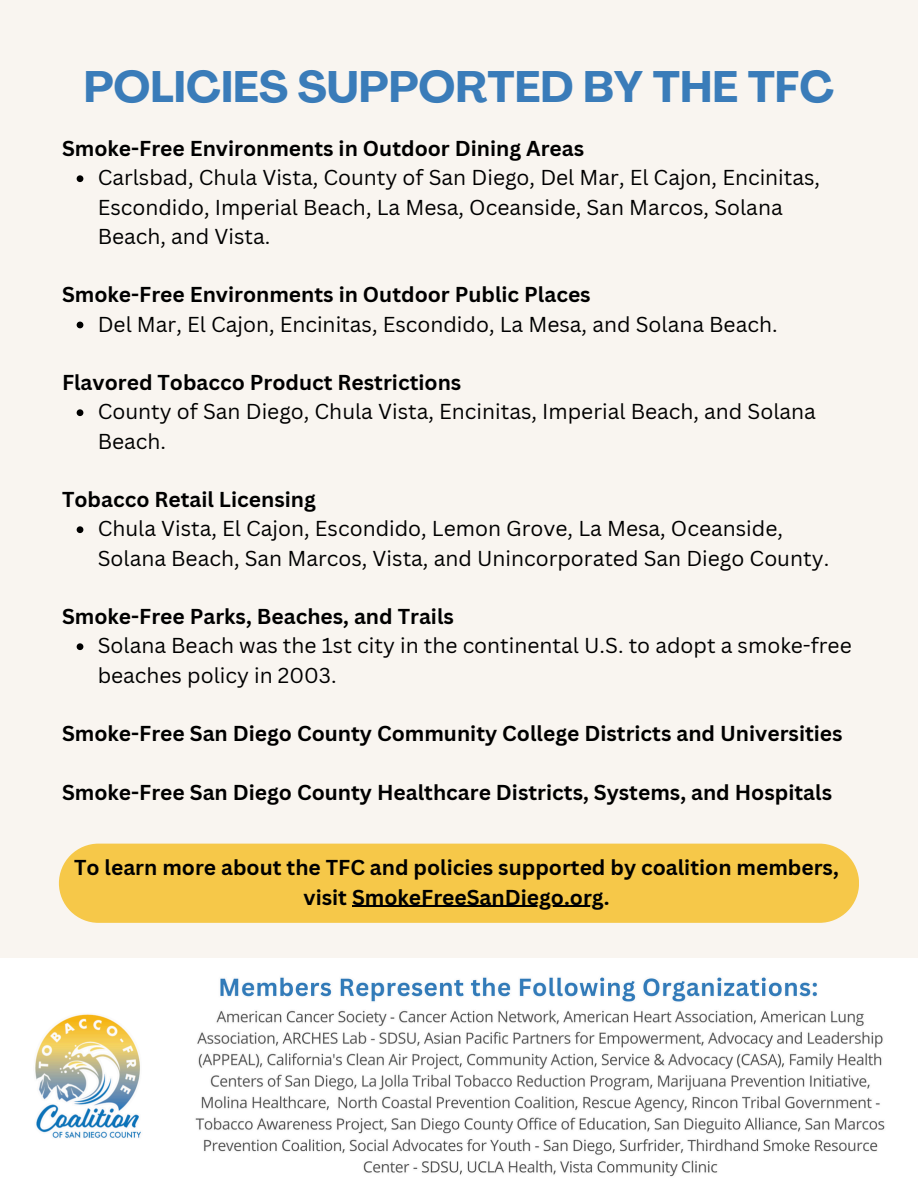
<style>
.page{position:relative;width:918px;height:1188px;background:#f9f5f0}
.page>*{position:absolute;margin:0;border:0;box-sizing:border-box;transform-origin:0 0}
.t1{font:700 43.5px "Agrandir";color:#3a7cb9}
.t2{font:21px/29.2px "Canva Sans";color:#000}
.t3{font:700 21px/29.2px "Canva Sans";color:#000;text-align:center}
</style>
<div class="page">
<svg style="left:77px;top:175px;width:6px;height:7px"></svg>
<svg style="left:77px;top:322px;width:6px;height:6px"></svg>
<svg style="left:77px;top:409px;width:6px;height:7px"></svg>
<svg style="left:77px;top:526px;width:6px;height:7px"></svg>
<svg style="left:77px;top:643px;width:6px;height:7px"></svg>
<img style="left:0;top:958px;width:918px;height:230px">
<div style="left:59px;top:844px;width:800px;height:79px;background:#f6c849"></div>
<hr style="left:352px;top:906px;width:252px;height:1px;background:#000">
<h2 class="t1" style="left:84px;top:69px;width:752px">POLICIES SUPPORTED BY THE TFC</h2>
<h1 class="t3" style="left:62px;top:133px;width:524px">Smoke-Free Environments in Outdoor Dining Areas</h1>
<h2 class="t2" style="left:98px;top:163px;width:724px">Carlsbad, Chula Vista, County of San Diego, Del Mar, El Cajon, Encinitas,<br>Escondido, Imperial Beach, La Mesa, Oceanside, San Marcos, Solana<br>Beach, and Vista.</h2>
<p class="t3" style="left:62px;top:280px;width:530px">Smoke-Free Environments in Outdoor Public Places</p>
<h2 class="t2" style="left:98px;top:309px;width:681px">Del Mar, El Cajon, Encinitas, Escondido, La Mesa, and Solana Beach.</h2>
<p class="t3" style="left:62px;top:367px;width:401px">Flavored Tobacco Product Restrictions</p>
<h2 class="t2" style="left:98px;top:397px;width:720px">County of San Diego, Chula Vista, Encinitas, Imperial Beach, and Solana<br>Beach.</h2>
<p class="t3" style="left:62px;top:484px;width:255px">Tobacco Retail Licensing</p>
<h2 class="t2" style="left:98px;top:514px;width:733px">Chula Vista, El Cajon, Escondido, Lemon Grove, La Mesa, Oceanside,<br>Solana Beach, San Marcos, Vista, and Unincorporated San Diego County.</h2>
<p class="t3" style="left:62px;top:601px;width:393px">Smoke-Free Parks, Beaches, and Trails</p>
<h2 class="t2" style="left:98px;top:631px;width:756px">Solana Beach was the 1st city in the continental U.S. to adopt a smoke-free beaches policy in 2003.</h2>
<p class="t3" style="left:62px;top:718px;width:782px">Smoke-Free San Diego County Community College Districts and Universities</p>
<h2 class="t3" style="left:62px;top:777px;width:772px">Smoke-Free San Diego County Healthcare Districts, Systems, and Hospitals</h2>
<p class="t3" style="left:74px;top:853px;width:766px">To learn more about the TFC and policies supported by coalition members, visit SmokeFreeSanDiego.org.</p>
</div>
